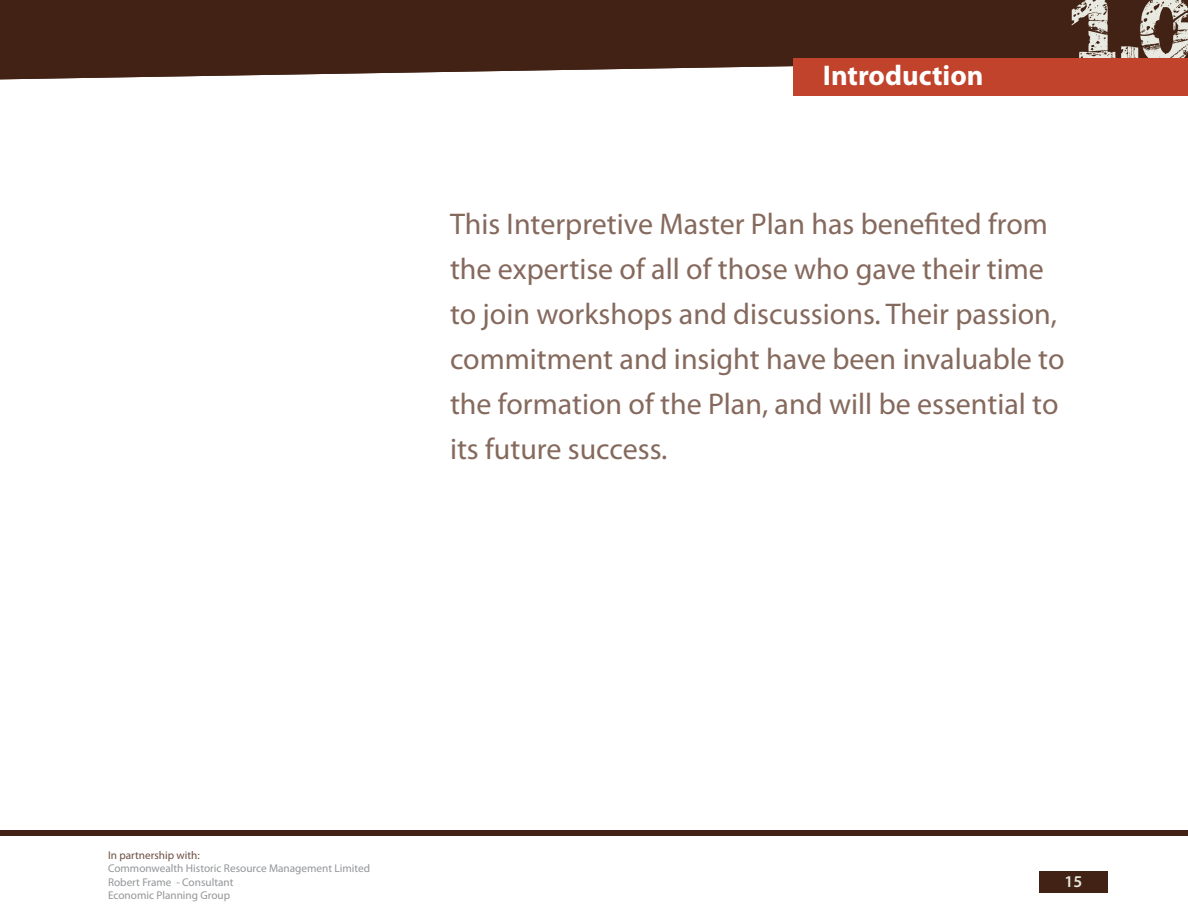
<style>
.page{position:relative;width:1188px;height:918px;background:#fff}
.page>*{position:absolute;margin:0;border:0;box-sizing:border-box;transform-origin:0 0}
.t1{font:900 102px "Grunge Serifia";color:#e8e9e0}
.t2{font:30px/45px "Myriad Pro";color:#85695d}
.t3{font:700 28.5px "Myriad Pro";color:#fff}
.t4{font:600 16.5px "Myriad Pro";color:#e8e9e0}
.t5{font:11.25px/13.5px "Myriad Pro";color:#939598}
.t6{font:11.25px "Myriad Pro";color:#6c4e41}
</style>
<div class="page">
<div style="left:0;top:831px;width:1188px;height:5px;background:#412214"></div>
<div style="left:0;top:0;width:1188px;height:80px;background:#412214"></div>
<div style="left:793px;top:58px;width:395px;height:38px;background:#c2432c"></div>
<div style="left:1039px;top:872px;width:69px;height:21px;background:#412214"></div>
<p class="t3" style="left:823px;top:57px;width:162px">Introduction</p>
<h1 class="t1" style="left:1065px;top:-13px;width:131px">1.0</h1>
<p class="t2" style="left:450px;top:201px;width:616px">This Interpretive Master Plan has benefited from the expertise of all of those who gave their time to join workshops and discussions. Their passion, commitment and insight have been invaluable to the formation of the Plan, and will be essential to its future success.</p>
<p class="t6" style="left:108px;top:848px;width:93px">In partnership with:</p>
<p class="t5" style="left:108px;top:862px;width:264px">Commonwealth Historic Resource Management Limited<br>Robert Frame - Consultant<br>Economic Planning Group</p>
<p class="t4" style="left:1064px;top:871px;width:19px">15</p>
</div>
